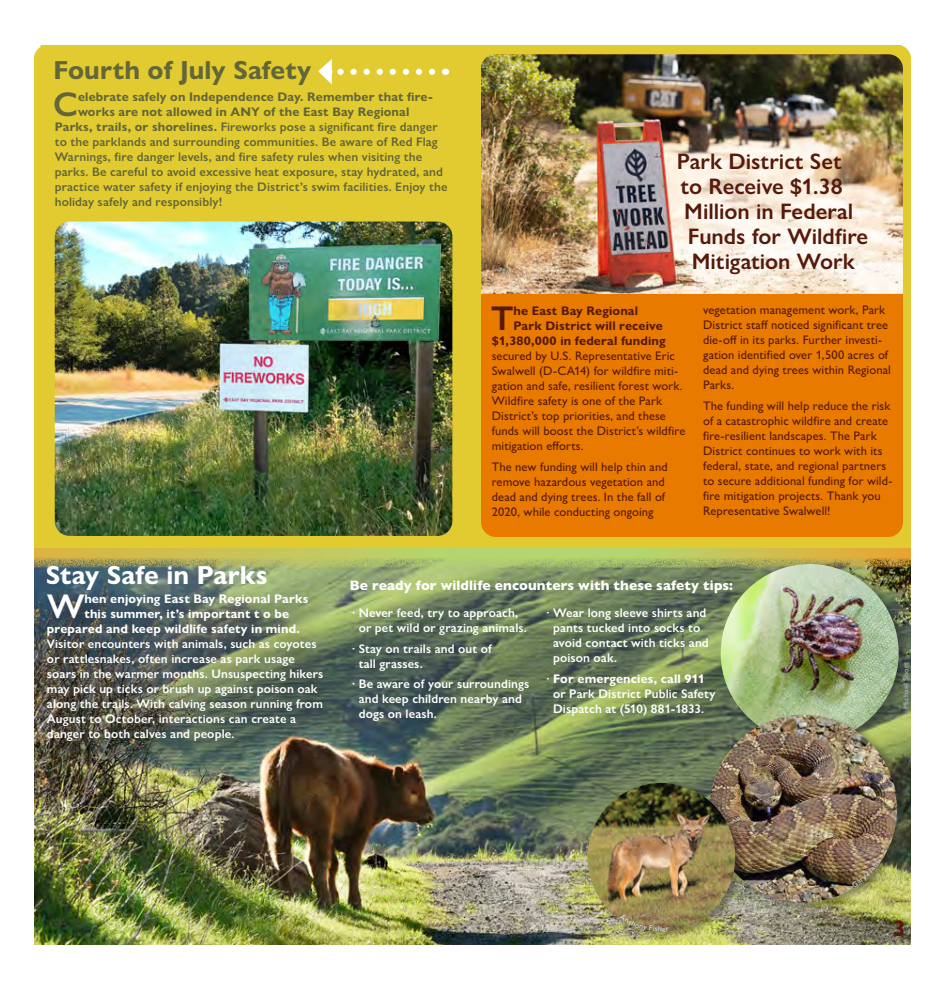
<style>
.page{position:relative;width:945px;height:990px;background:#fff}
.page>*{position:absolute;margin:0;border:0;box-sizing:border-box;transform-origin:0 0}
.Article_Intro{font:600 34.5px "Gill Sans Nova";color:#56190a}
.Article_Intro-2{font:600 34.5px "Gill Sans Nova";color:#636638}
.Article_Intro-3{font:600 34.5px "Gill Sans Nova";color:#fff}
.t1{font:700 26.25px "Gill Sans Nova";color:#636638}
.t2{font:700 26.25px "Gill Sans Nova";color:#fff}
.t3{font:600 22.5px "Gill Sans Nova";color:#56190a}
.t4{font:700 22.5px "Gill Sans Nova";color:#56190a}
.Subheader{font:800 13.75px "Gill Sans Nova";letter-spacing:.01em;color:#fff}
.Article_Subsequent_Paragraph{font:500 12.5px/15px "Gill Sans Nova";letter-spacing:.005em;color:#56190a}
.Article_Intro-4{font:600 12.5px "Gill Sans Nova";letter-spacing:.01em;color:#636638}
.Article_Subsequent_Paragraph-2{font:600 12.5px/15px "Gill Sans Nova";letter-spacing:.01em;color:#fff}
.Article_Intro-5{font:600 12.5px "Gill Sans Nova";letter-spacing:.01em;color:#fff}
.Article_Intro-6{font:500 12.5px "Gill Sans Nova";letter-spacing:.005em;color:#56190a}
.Article_Intro-7{font:700 12.5px "Gill Sans Nova";letter-spacing:.01em;color:#fff}
.Article_Intro-8{font:700 12.5px "Gill Sans Nova";letter-spacing:.01em;color:#636638}
.Article_Intro-9{font:700 12.5px "Gill Sans Nova";letter-spacing:.01em;color:#56190a}
.Photo_credit{font:600 7.5px "Gill Sans Nova";letter-spacing:.03em;color:#a8a9ad}
.s1{font-weight:700}
</style>
<div class="page">
<div style="left:34px;top:44px;width:877px;height:896px;background:#e2cb30;border-radius:15px"></div>
<img style="left:111px;top:549px;width:800px;height:7px">
<div style="left:481px;top:54px;width:422px;height:483px;background:#e87a00;border-radius:15px"></div>
<svg style="left:34px;top:548px;width:77px;height:8px"></svg>
<div style="left:41px;top:22px;width:424px;height:515px;background:#e2cb30;border-radius:15px"></div>
<img style="left:481px;top:54px;width:422px;height:240px">
<div style="left:657px;top:133px;width:231px;height:161px;background:#fff;opacity:.75"></div>
<img style="left:55px;top:222px;width:397px;height:314px">
<img style="left:34px;top:556px;width:877px;height:389px">
<div style="left:38px;top:585px;width:311px;height:182px;background:#231f20;opacity:.93"></div>
<div style="left:719px;top:560px;width:191px;height:191px;background:#231f20;opacity:.4"></div>
<img style="left:721px;top:564px;width:178px;height:178px;border-radius:89px">
<div style="left:708px;top:712px;width:201px;height:200px;background:#231f20;opacity:.4"></div>
<img style="left:710px;top:715px;width:187px;height:187px;border-radius:93px">
<div style="left:586px;top:780px;width:160px;height:161px;background:#231f20;opacity:.4"></div>
<img style="left:587px;top:783px;width:148px;height:148px">
<svg style="left:318px;top:59px;width:114px;height:26px"></svg>
<div style="left:1px;top:0;width:943px;height:44px;background:#fff"></div>
<svg style="left:851px;top:861px;width:29px;height:27px"></svg>
<svg style="left:619px;top:914px;width:50px;height:18px"></svg>
<p class="t1" style="left:54px;top:54px;width:259px">Fourth of July Safety</p>
<p class="Article_Intro-2" style="left:53px;top:83px;width:26px">C</p>
<p class="Article_Intro-8" style="left:78px;top:89px;width:357px">elebrate safely on Independence Day. Remember that fire-</p>
<p class="Article_Intro-8" style="left:78px;top:104px;width:333px">works are not allowed in ANY of the East Bay Regional</p>
<p class="Article_Intro-4" style="left:55px;top:119px;width:384px"><span class="s1">Parks, trails, or shorelines.</span> Fireworks pose a significant fire danger</p>
<p class="Article_Intro-4" style="left:55px;top:134px;width:384px">to the parklands and surrounding communities. Be aware of Red Flag</p>
<p class="Article_Intro-4" style="left:55px;top:149px;width:369px">Warnings, fire danger levels, and fire safety rules when visiting the</p>
<p class="Article_Intro-4" style="left:55px;top:164px;width:390px">parks. Be careful to avoid excessive heat exposure, stay hydrated, and</p>
<p class="Article_Intro-4" style="left:55px;top:179px;width:394px">practice water safety if enjoying the District’s swim facilities. Enjoy the</p>
<p class="Article_Intro-4" style="left:55px;top:194px;width:169px">holiday safely and responsibly!</p>
<p class="t3" style="left:677px;top:147px;width:167px">Park District Set</p>
<p class="t3" style="left:680px;top:172px;width:164px">to Receive $1.38</p>
<p class="t3" style="left:684px;top:197px;width:171px">Million in Federal</p>
<p class="t3" style="left:688px;top:222px;width:182px">Funds for Wildfire</p>
<p class="t3" style="left:692px;top:247px;width:165px">Mitigation Work</p>
<p class="Article_Intro" style="left:491px;top:297px;width:24px">T</p>
<p class="Article_Intro-9" style="left:513px;top:303px;width:126px">he East Bay Regional</p>
<p class="Article_Intro-9" style="left:513px;top:318px;width:151px">Park District will receive</p>
<p class="Article_Intro-9" style="left:492px;top:333px;width:175px">$1,380,000 in federal funding</p>
<p class="Article_Intro-6" style="left:492px;top:349px;width:185px">secured by U.S. Representative Eric</p>
<p class="Article_Intro-6" style="left:492px;top:364px;width:188px">Swalwell (D-CA14) for wildfire miti-</p>
<p class="Article_Intro-6" style="left:492px;top:379px;width:192px">gation and safe, resilient forest work.</p>
<p class="Article_Intro-6" style="left:492px;top:394px;width:172px">Wildfire safety is one of the Park</p>
<p class="Article_Intro-6" style="left:492px;top:409px;width:176px">District’s top priorities, and these</p>
<p class="Article_Intro-6" style="left:492px;top:424px;width:195px">funds will boost the District’s wildfire</p>
<p class="Article_Intro-6" style="left:492px;top:439px;width:93px">mitigation efforts.</p>
<p class="Article_Subsequent_Paragraph" style="left:492px;top:459px;width:177px">The new funding will help thin and remove hazardous vegetation and dead and dying trees. In the fall of 2020, while conducting ongoing</p>
<p class="Article_Subsequent_Paragraph" style="left:703px;top:302px;width:189px">vegetation management work, Park<br>District staff noticed significant tree die-off in its parks. Further investi&shy;gation identified over 1,500 acres of dead and dying trees within Regional<br>Parks.</p>
<p class="Article_Subsequent_Paragraph" style="left:703px;top:398px;width:191px">The funding will help reduce the risk of a catastrophic wildfire and create fire-resilient landscapes. The Park District continues to work with its federal, state, and regional partners to secure additional funding for wild&shy;fire mitigation projects. Thank you Representative Swalwell!</p>
<p class="t2" style="left:46px;top:559px;width:223px">Stay Safe in Parks</p>
<p class="Article_Intro-3" style="left:47px;top:585px;width:39px">W</p>
<p class="Article_Intro-7" style="left:84px;top:591px;width:226px">hen enjoying East Bay Regional Parks</p>
<p class="Article_Intro-7" style="left:84px;top:606px;width:206px">this summer, it’s important t o be</p>
<p class="Article_Intro-7" style="left:47px;top:621px;width:254px">prepared and keep wildlife safety in mind.</p>
<p class="Article_Intro-5" style="left:47px;top:637px;width:271px">Visitor encounters with animals, such as coyotes</p>
<p class="Article_Intro-5" style="left:47px;top:652px;width:249px">or rattlesnakes, often increase as park usage</p>
<p class="Article_Intro-5" style="left:47px;top:667px;width:278px">soars in the warmer months. Unsuspecting hikers</p>
<p class="Article_Intro-5" style="left:47px;top:682px;width:272px">may pick up ticks or brush up against poison oak</p>
<p class="Article_Intro-5" style="left:47px;top:697px;width:277px">along the trails. With calving season running from</p>
<p class="Article_Intro-5" style="left:47px;top:712px;width:250px">August to October, interactions can create a</p>
<p class="Article_Intro-5" style="left:47px;top:727px;width:189px">danger to both calves and people.</p>
<p class="Subheader" style="left:350px;top:576px;width:385px">Be ready for wildlife encounters with these safety tips:</p>
<p class="Article_Subsequent_Paragraph-2" style="left:359px;top:605px;width:170px;text-indent:-7px">· Never feed, try to approach, or pet wild or grazing animals.</p>
<p class="Article_Subsequent_Paragraph-2" style="left:359px;top:641px;width:135px;text-indent:-7px">· Stay on trails and out of tall grasses.</p>
<p class="Article_Subsequent_Paragraph-2" style="left:359px;top:676px;width:172px;text-indent:-7px">· Be aware of your surroundings and keep children nearby and dogs on leash.</p>
<p class="Article_Subsequent_Paragraph-2" style="left:553px;top:605px;width:157px;text-indent:-7px">· Wear long sleeve shirts and pants tucked into socks to avoid contact with ticks and poison oak.</p>
<p class="Article_Subsequent_Paragraph-2" style="left:553px;top:671px;width:164px;text-indent:-7px">· <span class="s1">For emergencies, call 911 </span>or Park District Public Safety<br>Dispatch at (510) 881-1833.</p>
<p class="Photo_credit" style="left:901px;top:709px;width:49px;rotate:-90deg">Michael Short</p>
<h3 class="t4" style="left:893px;top:914px;width:14px">3</h3>
</div>
